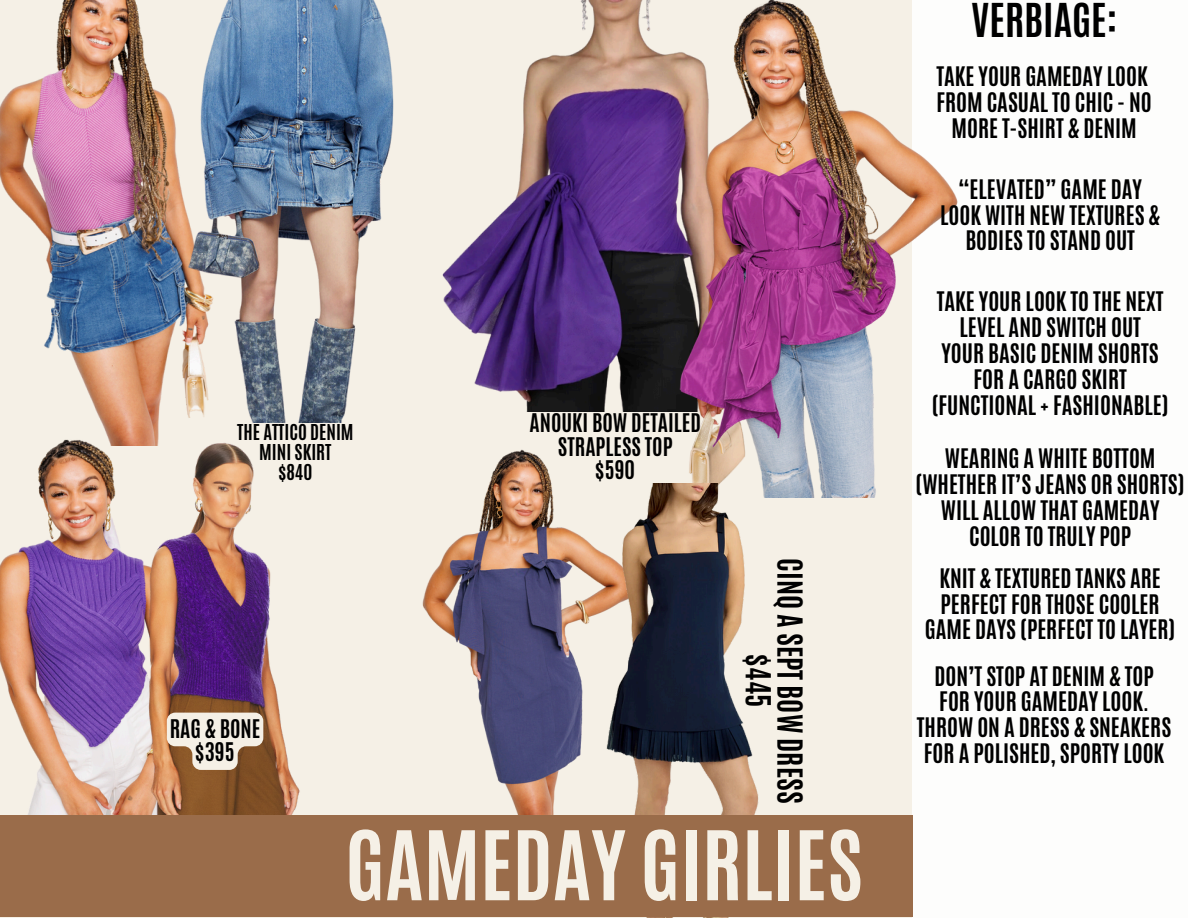
<style>
.page{position:relative;width:1188px;height:918px;background:#f5f0e6}
.page>*{position:absolute;margin:0;border:0;box-sizing:border-box;transform-origin:0 0}
.t1{font:700 81.45px "Antonio";color:#f5f0e6}
.t2{font:700 39px "Antonio";color:#000}
.t3{font:700 28.8px/31.8px "Antonio";color:#000;text-align:center}
.t4{font:700 22.5px/25.8px "Antonio";color:#000;text-align:center}
.t5{font:700 21.45px/23.7px "Antonio";color:#000;text-align:center}
.t6{font:700 18.3px "Antonio";color:#000}
</style>
<div class="page">
<div style="left:913px;top:0;width:275px;height:918px;background:#fff"></div>
<img style="left:442px;top:0;width:196px;height:411px">
<img style="left:638px;top:0;width:320px;height:498px">
<img style="left:0;top:0;width:185px;height:422px">
<img style="left:185px;top:0;width:209px;height:423px">
<img style="left:0;top:422px;width:247px;height:393px">
<img style="left:99px;top:431px;width:201px;height:384px">
<img style="left:390px;top:422px;width:264px;height:361px">
<img style="left:500px;top:484px;width:368px;height:434px">
<div style="left:0;top:815px;width:913px;height:102px;background:#9a6c4a"></div>
<svg style="left:167px;top:713px;width:96px;height:57px"></svg>
<p class="t6" style="left:237px;top:419px;width:118px">THE ATTICO DENIM</p>
<p class="t6" style="left:259px;top:439px;width:74px">MINI SKIRT</p>
<p class="t6" style="left:278px;top:459px;width:36px">$840</p>
<h4 class="t5" style="left:530px;top:411px;width:173px">ANOUKI BOW DETAILED<br>STRAPLESS TOP<br>$590</h4>
<p class="t5" style="left:170px;top:717px;width:92px">RAG &amp; BONE $395</p>
<h4 class="t3" style="left:806px;top:558px;width:247px;rotate:90deg">CINQ A SEPT BOW DRESS $445</h4>
<p class="t1" style="left:345px;top:807px;width:519px">GAMEDAY GIRLIES</p>
<p class="t2" style="left:971px;top:-7px;width:148px">VERBIAGE:</p>
<p class="t4" style="left:936px;top:64px;width:217px">TAKE YOUR GAMEDAY LOOK<br>FROM CASUAL TO CHIC - NO<br>MORE T-SHIRT &amp; DENIM</p>
<h3 class="t4" style="left:940px;top:176px;width:222px">“ELEVATED” GAME DAY<br>LOOK WITH NEW TEXTURES &amp;<br>BODIES TO STAND OUT</h3>
<h4 class="t4" style="left:932px;top:289px;width:238px">TAKE YOUR LOOK TO THE NEXT<br>LEVEL AND SWITCH OUT<br>YOUR BASIC DENIM SHORTS<br>FOR A CARGO SKIRT (FUNCTIONAL + FASHIONABLE)</h4>
<h4 class="t4" style="left:916px;top:446px;width:271px">WEARING A WHITE BOTTOM (WHETHER IT’S JEANS OR SHORTS)<br>WILL ALLOW THAT GAMEDAY<br>COLOR TO TRULY POP</h4>
<h4 class="t4" style="left:925px;top:565px;width:252px">KNIT &amp; TEXTURED TANKS ARE<br>PERFECT FOR THOSE COOLER<br>GAME DAYS (PERFECT TO LAYER)</h4>
<h1 class="t4" style="left:917px;top:663px;width:256px">DON’T STOP AT DENIM &amp; TOP<br>FOR YOUR GAMEDAY LOOK.<br>THROW ON A DRESS &amp; SNEAKERS<br>FOR A POLISHED, SPORTY LOOK</h1>
</div>
